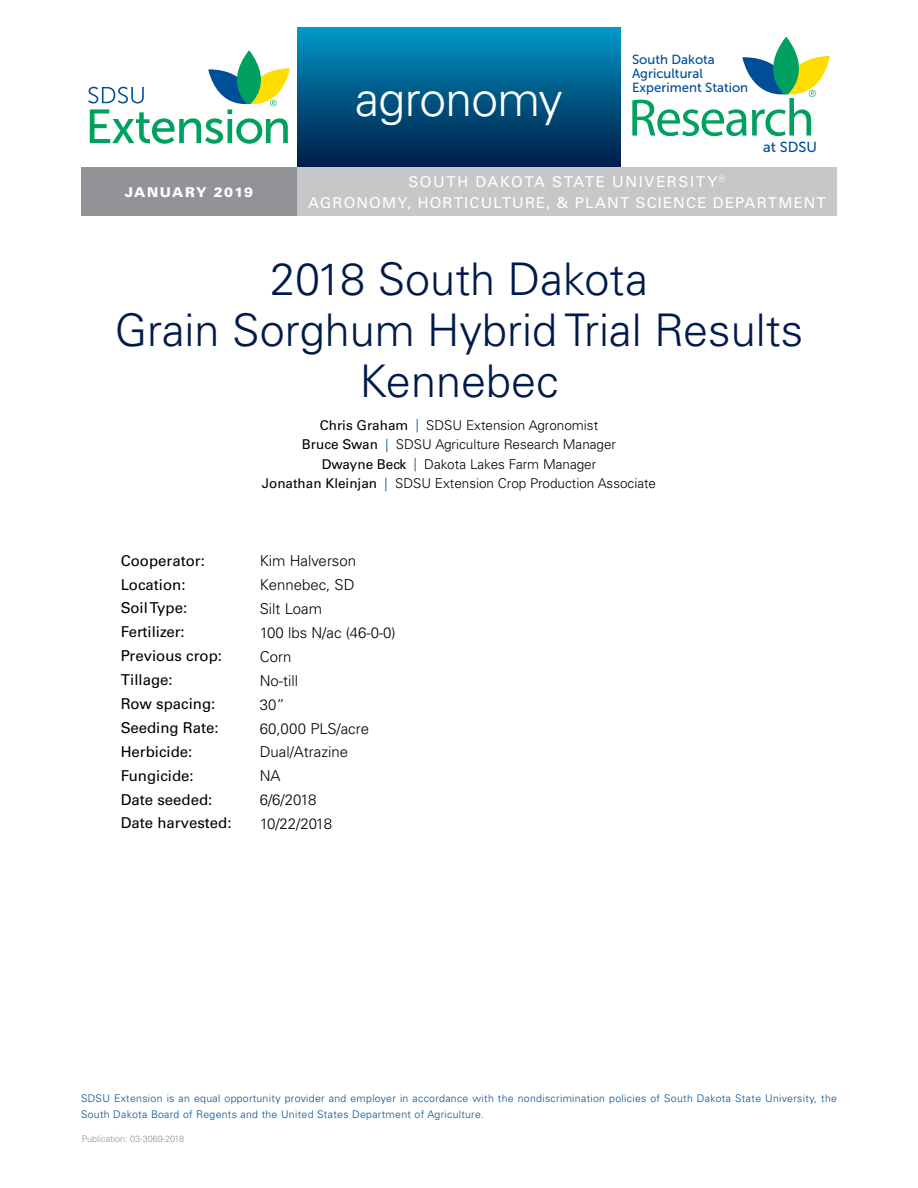
<style>
.page{position:relative;width:918px;height:1188px;background:#fff}
.page>*{position:absolute;margin:0;border:0;box-sizing:border-box;transform-origin:0 0}
.t1{font:300 48px "Univers";letter-spacing:-.015em;color:#fff}
.t2{font:300 45px "Univers";color:#001b49}
.t3{font:15px "Univers";color:#000}
.t4{font:300 15px "Univers";color:#000}
.t5{font:15px/21px "Univers";letter-spacing:.08em;color:#fff;text-align:center}
.t6{font:14.55px "Museo Sans 500";color:#004e95}
.t7{font:300 13.5px "Univers";color:#000}
.t8{font:13.5px "Univers";color:#000}
.t9{font:900 13.5px "Univers";letter-spacing:.095em;color:#fff}
.t10{font:13.2px/13.8px "Museo Sans 500";color:#004e95}
.t11{font:300 10.5px/16.5px "Univers";letter-spacing:.03em;color:#004e95}
.t12{font:300 9px "Univers";color:#919195}
.s1{font-weight:300;color:#004e95}
</style>
<div class="page">
<svg style="left:88px;top:51px;width:202px;height:93px"></svg>
<div style="left:297px;top:27px;width:324px;height:140px;background:linear-gradient(to bottom,#0097c6,#001c47)"></div>
<div style="left:297px;top:167px;width:540px;height:49px;background:#c5c7c9"></div>
<div style="left:81px;top:167px;width:216px;height:49px;background:#919396"></div>
<svg style="left:632px;top:37px;width:198px;height:99px"></svg>
<p class="t9" style="left:125px;top:184px;width:130px">JANUARY 2019</p>
<h1 class="t1" style="left:355px;top:70px;width:209px">agronomy</h1>
<p class="t10" style="left:632px;top:53px;width:118px">South Dakota<br>Agricultural<br>Experiment Station</p>
<p class="t6" style="left:763px;top:139px;width:55px">at SDSU</p>
<h3 class="t5" style="left:308px;top:171px;width:519px">SOUTH DAKOTA STATE UNIVERSITY<sup>®<br></sup>AGRONOMY, HORTICULTURE, &amp; PLANT SCIENCE DEPARTMENT</h3>
<h1 class="t2" style="left:270px;top:252px;width:379px">2018 South Dakota</h1>
<h1 class="t2" style="left:115px;top:303px;width:690px">Grain Sorghum Hybrid Trial Results</h1>
<h1 class="t2" style="left:359px;top:354px;width:201px">Kennebec</h1>
<p class="t8" style="left:320px;top:417px;width:101px">Chris Graham <span class="s1">|</span></p>
<p class="t7" style="left:426px;top:417px;width:173px">SDSU Extension Agronomist</p>
<p class="t8" style="left:302px;top:437px;width:88px">Bruce Swan <span class="s1">|</span></p>
<p class="t7" style="left:396px;top:436px;width:222px">SDSU Agriculture Research Manager</p>
<p class="t8" style="left:322px;top:456px;width:97px">Dwayne Beck <span class="s1">|</span></p>
<p class="t7" style="left:424px;top:456px;width:173px">Dakota Lakes Farm Manager</p>
<p class="t8" style="left:262px;top:476px;width:127px">Jonathan Kleinjan <span class="s1">|</span></p>
<p class="t7" style="left:395px;top:475px;width:262px">SDSU Extension Crop Production Associate</p>
<p class="t3" style="left:121px;top:551px;width:86px">Cooperator:</p>
<p class="t4" style="left:260px;top:552px;width:98px">Kim Halverson</p>
<p class="t3" style="left:121px;top:575px;width:66px">Location:</p>
<p class="t4" style="left:260px;top:576px;width:96px">Kennebec, SD</p>
<p class="t3" style="left:121px;top:599px;width:68px">Soil Type:</p>
<p class="t4" style="left:260px;top:600px;width:64px">Silt Loam</p>
<p class="t3" style="left:121px;top:623px;width:66px">Fertilizer:</p>
<p class="t4" style="left:260px;top:624px;width:137px">100 lbs N/ac (46-0-0)</p>
<p class="t3" style="left:121px;top:647px;width:103px">Previous crop:</p>
<p class="t4" style="left:260px;top:647px;width:33px">Corn</p>
<p class="t3" style="left:121px;top:671px;width:53px">Tillage:</p>
<p class="t4" style="left:260px;top:671px;width:40px">No-till</p>
<p class="t3" style="left:121px;top:695px;width:96px">Row spacing:</p>
<p class="t4" style="left:260px;top:695px;width:27px">30”</p>
<p class="t3" style="left:121px;top:719px;width:99px">Seeding Rate:</p>
<p class="t4" style="left:260px;top:719px;width:111px">60,000 PLS/acre</p>
<p class="t3" style="left:121px;top:743px;width:73px">Herbicide:</p>
<p class="t4" style="left:260px;top:743px;width:90px">Dual/Atrazine</p>
<p class="t3" style="left:121px;top:766px;width:75px">Fungicide:</p>
<p class="t4" style="left:260px;top:767px;width:22px">NA</p>
<p class="t3" style="left:121px;top:790px;width:93px">Date seeded:</p>
<p class="t4" style="left:260px;top:791px;width:58px">6/6/2018</p>
<p class="t3" style="left:121px;top:814px;width:112px">Date harvested:</p>
<p class="t4" style="left:260px;top:815px;width:74px">10/22/2018</p>
<p class="t11" style="left:81px;top:1090px;width:758px">SDSU Extension is an equal opportunity provider and employer in accordance with the nondiscrimination policies of South Dakota State University, the<br>South Dakota Board of Regents and the United States Department of Agriculture.</p>
<p class="t12" style="left:82px;top:1133px;width:104px">Publication: 03-3069-2018</p>
</div>
